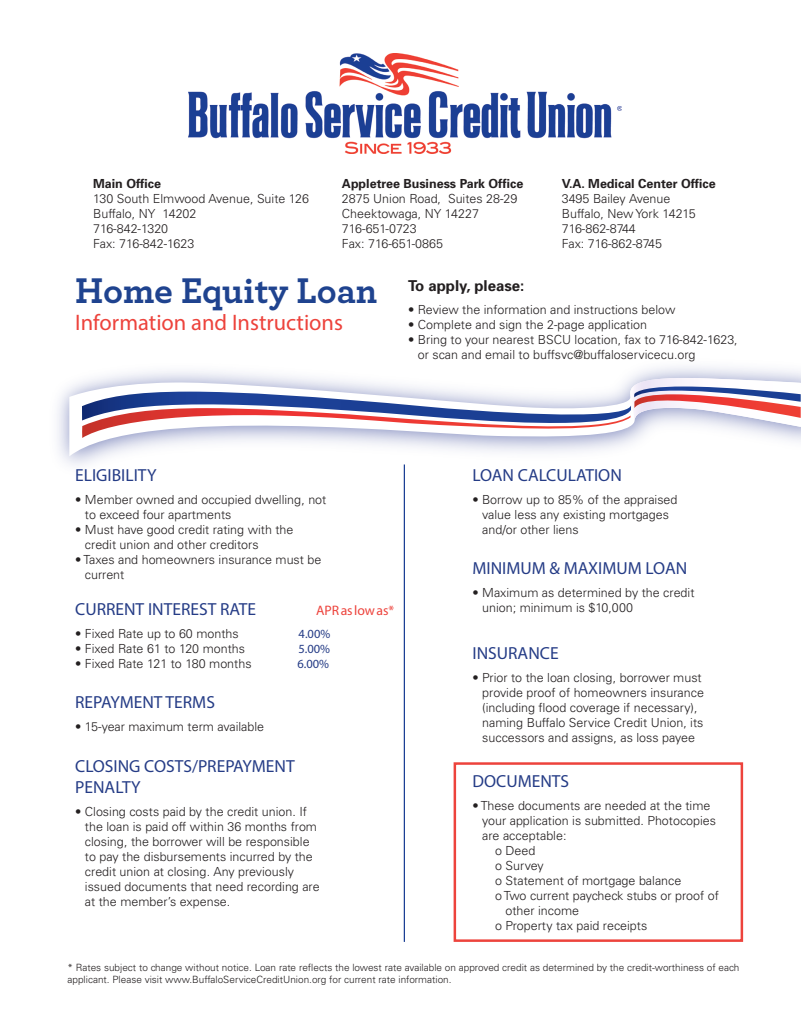
<style>
.page{position:relative;width:810px;height:1035px;background:#fff}
.page>*{position:absolute;margin:0;border:0;box-sizing:border-box;transform-origin:0 0}
.t1{font:700 37.5px "Archer";letter-spacing:-.005em;color:#1f438f}
.t2{font:22.5px "Myriad Pro";color:#ed433c}
.t3{font:17.5px/21px "Myriad Pro";color:#253c86}
.t4{font:700 15px "Univers";color:#231f20}
.t5{font:13.75px "Myriad Pro";color:#ed433c}
.t6{font:300 12.5px/15px "Univers";color:#231f20}
.t7{font:700 12.5px "Univers";color:#231f20}
.t8{font:12.5px "Myriad Pro";color:#253c86}
.t9{font:300 10px/12px "Univers";color:#231f20}
</style>
<div class="page">
<div style="left:454px;top:762px;width:289px;height:180px;border:2px solid #ed433c"></div>
<svg style="left:69px;top:375px;width:732px;height:81px"></svg>
<svg style="left:82px;top:378px;width:719px;height:60px"></svg>
<img style="left:189px;top:53px;width:432px;height:101px">
<hr style="left:404px;top:465px;width:1px;height:477px;background:#1b3f94">
<p class="t7" style="left:93px;top:175px;width:70px">Main Office</p>
<p class="t6" style="left:93px;top:191px;width:218px">130 South Elmwood Avenue, Suite 126</p>
<p class="t6" style="left:93px;top:206px;width:105px">Buffalo, NY 14202</p>
<p class="t6" style="left:93px;top:221px;width:77px">716-842-1320</p>
<p class="t6" style="left:93px;top:236px;width:103px">Fax: 716-842-1623</p>
<p class="t7" style="left:342px;top:175px;width:183px">Appletree Business Park Office</p>
<p class="t6" style="left:342px;top:191px;width:177px">2875 Union Road, Suites 28-29</p>
<p class="t6" style="left:342px;top:206px;width:139px">Cheektowaga, NY 14227</p>
<p class="t6" style="left:342px;top:221px;width:76px">716-651-0723</p>
<p class="t6" style="left:342px;top:236px;width:103px">Fax: 716-651-0865</p>
<p class="t4" style="left:408px;top:276px;width:118px">To apply, please:</p>
<p class="t6" style="left:408px;top:302px;width:269px">• Review the information and instructions below</p>
<p class="t6" style="left:408px;top:317px;width:240px">• Complete and sign the 2-page application</p>
<p class="t6" style="left:418px;top:332px;width:321px;text-indent:-10px">• Bring to your nearest BSCU location, fax to 716-842-1623, or scan and email to buffsvc@buffaloservicecu.org</p>
<p class="t7" style="left:562px;top:175px;width:156px">V.A. Medical Center Office</p>
<p class="t6" style="left:562px;top:191px;width:110px">3495 Bailey Avenue</p>
<p class="t6" style="left:562px;top:206px;width:136px">Buffalo, New York 14215</p>
<p class="t6" style="left:562px;top:221px;width:76px">716-862-8744</p>
<p class="t6" style="left:562px;top:236px;width:102px">Fax: 716-862-8745</p>
<p class="t1" style="left:75px;top:261px;width:303px">Home Equity Loan</p>
<p class="t2" style="left:75px;top:309px;width:269px">Information and Instructions</p>
<p class="t3" style="left:75px;top:465px;width:83px">ELIGIBILITY</p>
<p class="t6" style="left:85px;top:492px;width:243px;text-indent:-10px">• Member owned and occupied dwelling, not to exceed four apartments</p>
<p class="t6" style="left:85px;top:522px;width:210px;text-indent:-10px">• Must have good credit rating with the credit union and other creditors</p>
<p class="t6" style="left:85px;top:552px;width:238px;text-indent:-10px">• Taxes and homeowners insurance must be current</p>
<p class="t3" style="left:472px;top:465px;width:151px">LOAN CALCULATION</p>
<p class="t6" style="left:482px;top:492px;width:197px;text-indent:-10px">• Borrow up to 85% of the appraised value less any existing mortgages and/or other liens</p>
<p class="t3" style="left:472px;top:557px;width:216px">MINIMUM &amp; MAXIMUM LOAN</p>
<p class="t6" style="left:472px;top:585px;width:224px">• Maximum as determined by the credit</p>
<p class="t3" style="left:75px;top:598px;width:183px">CURRENT INTEREST RATE</p>
<p class="t5" style="left:316px;top:601px;width:80px">APR as low as*</p>
<p class="t6" style="left:482px;top:600px;width:153px">union; minimum is $10,000</p>
<p class="t6" style="left:75px;top:625px;width:165px">• Fixed Rate up to 60 months</p>
<p class="t8" style="left:299px;top:626px;width:33px">4.00%</p>
<p class="t6" style="left:75px;top:640px;width:171px">• Fixed Rate 61 to 120 months</p>
<p class="t8" style="left:298px;top:641px;width:33px">5.00%</p>
<p class="t6" style="left:75px;top:655px;width:178px">• Fixed Rate 121 to 180 months</p>
<p class="t8" style="left:297px;top:656px;width:33px">6.00%</p>
<p class="t3" style="left:75px;top:691px;width:141px">REPAYMENT TERMS</p>
<p class="t6" style="left:75px;top:718px;width:190px">• 15-year maximum term available</p>
<p class="t3" style="left:75px;top:755px;width:221px">CLOSING COSTS/PREPAYMENT<br>PENALTY</p>
<p class="t6" style="left:85px;top:803px;width:236px;text-indent:-10px">• Closing costs paid by the credit union. If the loan is paid off within 36 months from closing, the borrower will be responsible to pay the disbursements incurred by the credit union at closing. Any previously issued documents that need recording are at the member’s expense.</p>
<p class="t3" style="left:472px;top:643px;width:88px">INSURANCE</p>
<p class="t6" style="left:482px;top:670px;width:223px;text-indent:-10px">• Prior to the loan closing, borrower must provide proof of homeowners insurance (including flood coverage if necessary), naming Buffalo Service Credit Union, its successors and assigns, as loss payee</p>
<p class="t3" style="left:472px;top:770px;width:98px">DOCUMENTS</p>
<p class="t6" style="left:482px;top:797px;width:235px;text-indent:-10px">• These documents are needed at the time your application is submitted. Photocopies are acceptable:</p>
<p class="t6" style="left:495px;top:842px;width:42px">o Deed</p>
<p class="t6" style="left:495px;top:857px;width:50px">o Survey</p>
<p class="t6" style="left:495px;top:872px;width:188px">o Statement of mortgage balance</p>
<p class="t6" style="left:505px;top:887px;width:215px;text-indent:-10px">o Two current paycheck stubs or proof of other income</p>
<p class="t6" style="left:495px;top:917px;width:154px">o Property tax paid receipts</p>
<p class="t9" style="left:68px;top:962px;width:673px">* Rates subject to change without notice. Loan rate reflects the lowest rate available on approved credit as determined by the credit-worthiness of each applicant. Please visit www.BuffaloServiceCreditUnion.org for current rate information.</p>
</div>
